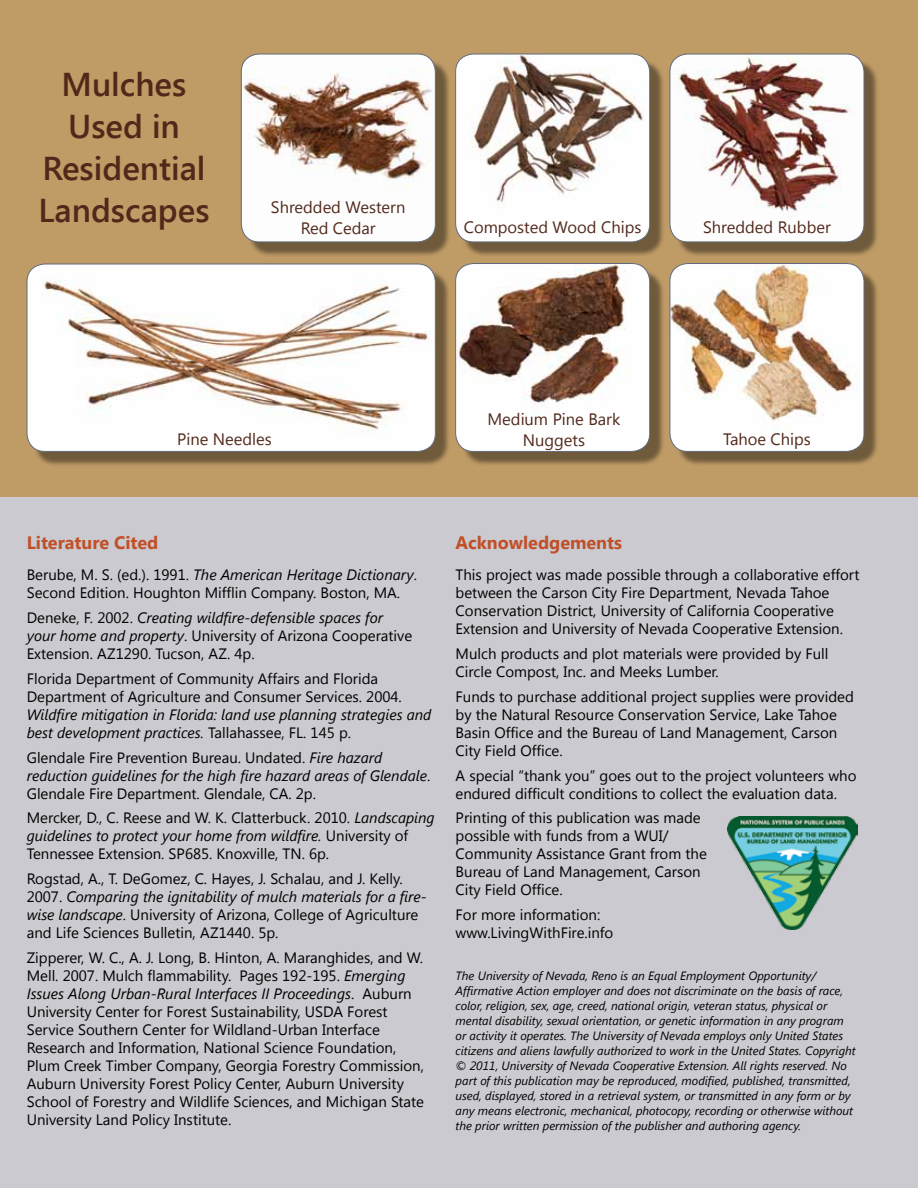
<style>
.page{position:relative;width:918px;height:1188px;background:#cacad0}
.page>*{position:absolute;margin:0;border:0;box-sizing:border-box;transform-origin:0 0}
.t1{font:600 33px/42px "Segoe UI";color:#51291a;text-align:center}
.t2{font:700 18px "Segoe UI";color:#c15029}
.t3{font:16.5px/21px "Segoe UI";color:#51291a;text-align:center}
.t4{font:15px/18px "Segoe UI";color:#000}
.t5{font:italic 15px/18px "Segoe UI";color:#000}
.t6{font:italic 12px/15px "Segoe UI";color:#000}
.s1{font-style:italic}
.s2{font-style:normal}
</style>
<div class="page">
<div style="left:0;top:0;width:918px;height:497px;background:#bf9b66"></div>
<img style="left:728px;top:816px;width:129px;height:114px">
<div style="left:461px;top:60px;width:204px;height:197px;background:#000;opacity:.42"></div>
<img style="left:456px;top:54px;width:194px;height:188px">
<div style="left:455px;top:54px;width:195px;height:188px;border:1px solid #61697a;border-radius:18px"></div>
<div style="left:675px;top:60px;width:204px;height:197px;background:#000;opacity:.42"></div>
<img style="left:670px;top:54px;width:194px;height:188px">
<div style="left:670px;top:54px;width:194px;height:188px;border:1px solid #61697a;border-radius:18px"></div>
<div style="left:461px;top:269px;width:204px;height:198px;background:#000;opacity:.42"></div>
<div style="left:456px;top:264px;width:194px;height:187px;background:#fff;border-radius:18px"></div>
<img style="left:456px;top:264px;width:194px;height:175px">
<div style="left:455px;top:263px;width:195px;height:189px;border:1px solid #61697a;border-radius:18px"></div>
<div style="left:33px;top:270px;width:417px;height:197px;background:#000;opacity:.42"></div>
<img style="left:27px;top:264px;width:408px;height:187px">
<div style="left:27px;top:264px;width:409px;height:188px;border:1px solid #61697a;border-radius:18px"></div>
<div style="left:675px;top:269px;width:204px;height:198px;background:#000;opacity:.42"></div>
<img style="left:670px;top:264px;width:194px;height:187px">
<div style="left:670px;top:263px;width:194px;height:189px;border:1px solid #61697a;border-radius:18px"></div>
<div style="left:247px;top:60px;width:203px;height:197px;background:#000;opacity:.42"></div>
<img style="left:241px;top:54px;width:194px;height:188px">
<div style="left:241px;top:54px;width:195px;height:188px;border:1px solid #61697a;border-radius:18px"></div>
<h1 class="t1" style="left:38px;top:62px;width:173px">Mulches<br>Used in<br>Residential<br>Landscapes</h1>
<p class="t3" style="left:271px;top:196px;width:136px">Shredded Western<br>Red Cedar</p>
<p class="t3" style="left:464px;top:216px;width:179px">Composted Wood Chips</p>
<p class="t3" style="left:703px;top:216px;width:129px">Shredded Rubber</p>
<p class="t3" style="left:177px;top:428px;width:96px">Pine Needles</p>
<p class="t3" style="left:488px;top:408px;width:134px">Medium Pine Bark<br>Nuggets</p>
<p class="t3" style="left:723px;top:428px;width:89px">Tahoe Chips</p>
<p class="t2" style="left:27px;top:530px;width:133px">Literature Cited</p>
<p class="t4" style="left:27px;top:565px;width:392px">Berube, M. S. (ed.). 1991. <span class="s1">The American Heritage Dictionary</span>.<br>Second Edition. Houghton Mifflin Company. Boston, MA.</p>
<p class="t4" style="left:27px;top:608px;width:387px">Deneke, F. 2002. <span class="s1">Creating wildfire-defensible spaces for your home and property</span>. University of Arizona Cooperative<br>Extension. AZ1290. Tucson, AZ. 4p.</p>
<p class="t4" style="left:27px;top:669px;width:377px">Florida Department of Community Affairs and Florida<br>Department of Agriculture and Consumer Services. 2004.</p>
<p class="t5" style="left:27px;top:705px;width:406px">Wildfire mitigation in Florida: land use planning strategies and best development practices. <span class="s2">Tallahassee, FL. 145 p.</span></p>
<p class="t4" style="left:27px;top:748px;width:405px">Glendale Fire Prevention Bureau. Undated. <span class="s1">Fire hazard reduction guidelines for the high fire hazard areas of Glendale</span>.<br>Glendale Fire Department. Glendale, CA. 2p.</p>
<p class="t4" style="left:27px;top:808px;width:409px">Mercker, D., C. Reese and W. K. Clatterbuck. 2010. <span class="s1">Landscaping guidelines to protect your home from wildfire.</span> University of<br>Tennessee Extension. SP685. Knoxville, TN. 6p.</p>
<p class="t4" style="left:27px;top:869px;width:402px">Rogstad, A., T. DeGomez, C. Hayes, J. Schalau, and J. Kelly.<br>2007. <span class="s1">Comparing the ignitability of mulch materials for a fire&shy;wise landscape</span>. University of Arizona, College of Agriculture and Life Sciences Bulletin, AZ1440. 5p.</p>
<p class="t4" style="left:27px;top:948px;width:399px">Zipperer, W. C., A. J. Long, B. Hinton, A. Maranghides, and W.<br>Mell. 2007. Mulch flammability. Pages 192-195. <span class="s1">Emerging Issues Along Urban-Rural Interfaces II Proceedings</span>. Auburn University Center for Forest Sustainability, USDA Forest Service Southern Center for Wildland-Urban Interface Research and Information, National Science Foundation, Plum Creek Timber Company, Georgia Forestry Commission, Auburn University Forest Policy Center, Auburn University School of Forestry and Wildlife Sciences, and Michigan State University Land Policy Institute.</p>
<p class="t2" style="left:456px;top:530px;width:168px">Acknowledgements</p>
<p class="t4" style="left:456px;top:565px;width:405px">This project was made possible through a collaborative effort between the Carson City Fire Department, Nevada Tahoe Conservation District, University of California Cooperative Extension and University of Nevada Cooperative Extension.</p>
<p class="t4" style="left:456px;top:644px;width:374px">Mulch products and plot materials were provided by Full<br>Circle Compost, Inc. and Meeks Lumber.</p>
<p class="t4" style="left:456px;top:687px;width:400px">Funds to purchase additional project supplies were provided by the Natural Resource Conservation Service, Lake Tahoe Basin Office and the Bureau of Land Management, Carson City Field Office.</p>
<p class="t4" style="left:456px;top:766px;width:402px">A special “thank you” goes out to the project volunteers who endured difficult conditions to collect the evaluation data.</p>
<p class="t4" style="left:456px;top:808px;width:253px">Printing of this publication was made possible with funds from a WUI/<br>Community Assistance Grant from the<br>Bureau of Land Management, Carson<br>City Field Office.</p>
<p class="t4" style="left:456px;top:905px;width:159px">For more information: www.LivingWithFire.info</p>
<p class="t6" style="left:456px;top:967px;width:402px">The University of Nevada, Reno is an Equal Employment Opportunity/ Affirmative Action employer and does not discriminate on the basis of race, color, religion, sex, age, creed, national origin, veteran status, physical or mental disability, sexual orientation, or genetic information in any program or activity it operates. The University of Nevada employs only United States citizens and aliens lawfully authorized to work in the United States. Copyright © 2011, University of Nevada Cooperative Extension. All rights reserved. No part of this publication may be reproduced, modified, published, transmitted, used, displayed, stored in a retrieval system, or transmitted in any form or by any means electronic, mechanical, photocopy, recording or otherwise without the prior written permission of the publisher and authoring agency.</p>
</div>
